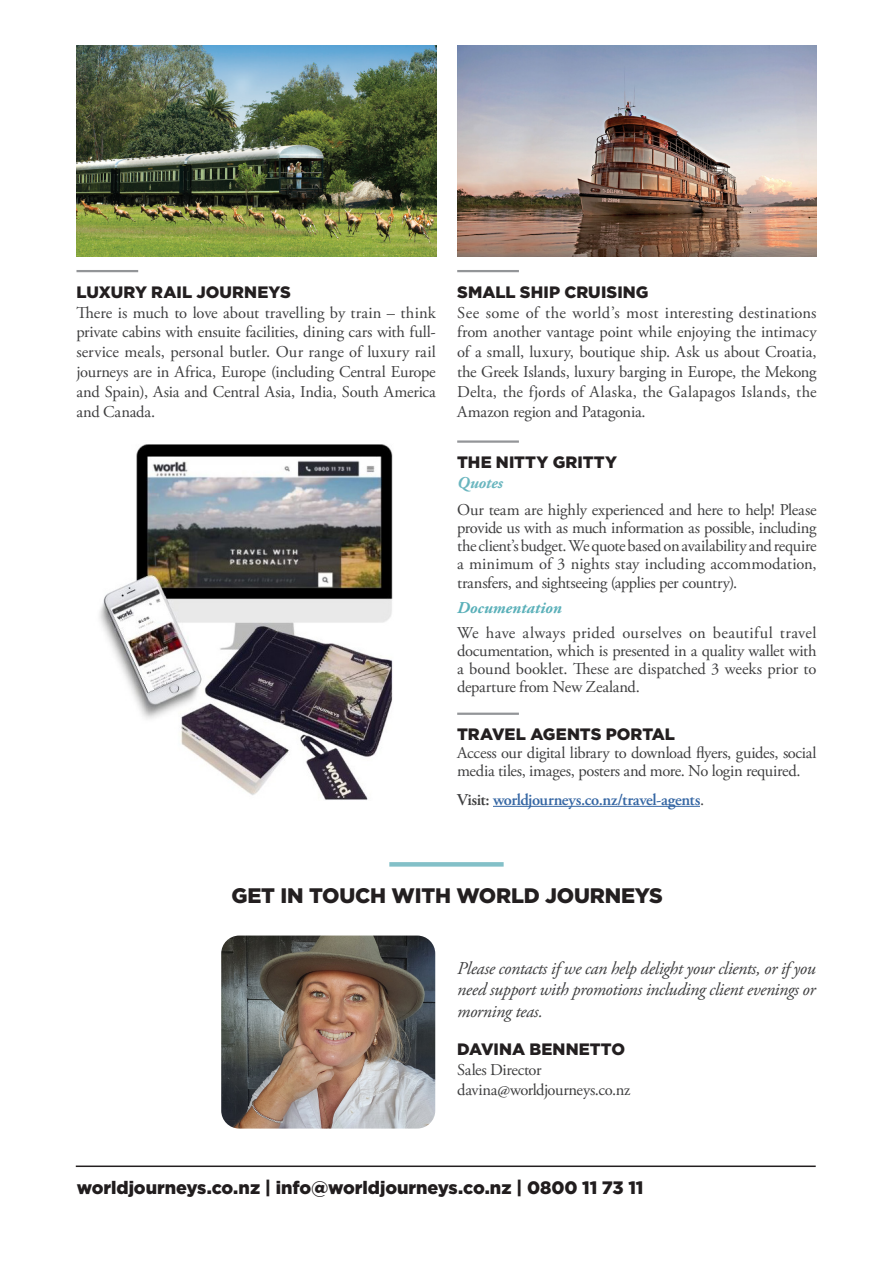
<style>
.page{position:relative;width:893px;height:1263px;background:#fff}
.page>*{position:absolute;margin:0;border:0;box-sizing:border-box;transform-origin:0 0}
.t1{font:900 21px "Gotham";letter-spacing:-.01em;color:#231f20}
.t2{font:italic 18px/21.6px "Adobe Garamond Pro";letter-spacing:-.02em;color:#3e3e3f;text-align:justify}
.t3{font:900 18px "Gotham";letter-spacing:-.005em;color:#211d1e}
.Body{font:16.5px/19.8px "Adobe Garamond Pro";letter-spacing:-.015em;color:#3e3e3f;text-align:justify}
.Body_copy{font:16.5px/18px "Adobe Garamond Pro";letter-spacing:-.01em;color:#3e3e3f;text-align:justify}
.t4{font:900 16.5px "Gotham";letter-spacing:.005em;color:#231f20}
.Body-2{font:600 16.5px "Adobe Garamond Pro";letter-spacing:-.025em;color:#3667a4}
.Body-3{font:italic 700 16.5px "Adobe Garamond Pro";color:#5ab0b9}
.Body-4{font:italic 700 16.5px "Adobe Garamond Pro";letter-spacing:-.005em;color:#6ab6bf}
.s1{color:#3e3e3f}
.s2{font-weight:400;color:#3e3e3f}
.s3{font-family:"Gotham";font-weight:900;color:#231f20}
</style>
<div class="page">
<hr style="left:76px;top:1165px;width:740px;height:2px;background:#231f20">
<img style="left:77px;top:45px;width:359px;height:212px">
<img style="left:457px;top:45px;width:360px;height:212px">
<img style="left:99px;top:444px;width:294px;height:356px">
<img style="left:221px;top:935px;width:214px;height:193px">
<div style="left:389px;top:862px;width:115px;height:5px;background:#83c0c8"></div>
<hr style="left:457px;top:270px;width:62px;height:2px;background:#939598">
<hr style="left:76px;top:270px;width:62px;height:2px;background:#939598">
<hr style="left:457px;top:713px;width:62px;height:2px;background:#939598">
<hr style="left:493px;top:806px;width:207px;height:1px;background:#3667a4">
<hr style="left:457px;top:440px;width:62px;height:3px;background:#939598">
<h2 class="t4" style="left:76px;top:282px;width:216px">LUXURY RAIL JOURNEYS</h2>
<p class="Body" style="left:76px;top:303px;width:361px">There is much to love about travelling by train – think private cabins with ensuite facilities, dining cars with full&shy;service meals, personal butler. Our range of luxury rail journeys are in Africa, Europe (including Central Europe and Spain), Asia and Central Asia, India, South America and Canada.</p>
<h2 class="t4" style="left:457px;top:282px;width:193px">SMALL SHIP CRUISING</h2>
<p class="Body" style="left:457px;top:303px;width:361px">See some of the world’s most interesting destinations from another vantage point while enjoying the intimacy of a small, luxury, boutique ship. Ask us about Croatia, the Greek Islands, luxury barging in Europe, the Mekong Delta, the fjords of Alaska, the Galapagos Islands, the Amazon region and Patagonia.</p>
<h2 class="t4" style="left:457px;top:453px;width:161px">THE NITTY GRITTY</h2>
<p class="Body-4" style="left:457px;top:473px;width:47px">Quotes</p>
<p class="Body" style="left:457px;top:501px;width:361px;line-height:18px">Our team are highly experienced and here to help! Please provide us with as much information as possible, including the client’s budget. We quote based on availability and require a minimum of 3 nights stay including accommodation,</p>
<p class="Body" style="left:457px;top:574px;width:282px">transfers, and sightseeing (applies per country).</p>
<p class="Body-3" style="left:457px;top:599px;width:106px">Documentation</p>
<p class="Body_copy" style="left:457px;top:625px;width:361px">We have always prided ourselves on beautiful travel documentation, which is presented in a quality wallet with a bound booklet. These are dispatched 3 weeks prior to departure from New Zealand.</p>
<h2 class="t4" style="left:457px;top:725px;width:219px">TRAVEL AGENTS PORTAL</h2>
<p class="Body" style="left:457px;top:745px;width:361px;line-height:18px">Access our digital library to download flyers, guides, social media tiles, images, posters and more. No login required.</p>
<p class="Body-2" style="left:457px;top:790px;width:248px"><span class="s1">Visit:</span> worldjourneys.co.nz/travel-agents<span class="s2">.</span></p>
<p class="t1" style="left:232px;top:883px;width:433px">GET IN TOUCH WITH WORLD JOURNEYS</p>
<h2 class="t2" style="left:457px;top:958px;width:360px">Please contacts if we can help delight your clients, or if you need support with promotions including client evenings or morning teas.</h2>
<h2 class="Body" style="left:457px;top:1040px;width:175px;text-align:left"><span class="s3">DAVINA BENNETTO<br></span>Sales Director davina@worldjourneys.co.nz</h2>
<h2 class="t3" style="left:77px;top:1177px;width:568px">worldjourneys.co.nz | info@worldjourneys.co.nz | 0800 11 73 11</h2>
</div>
